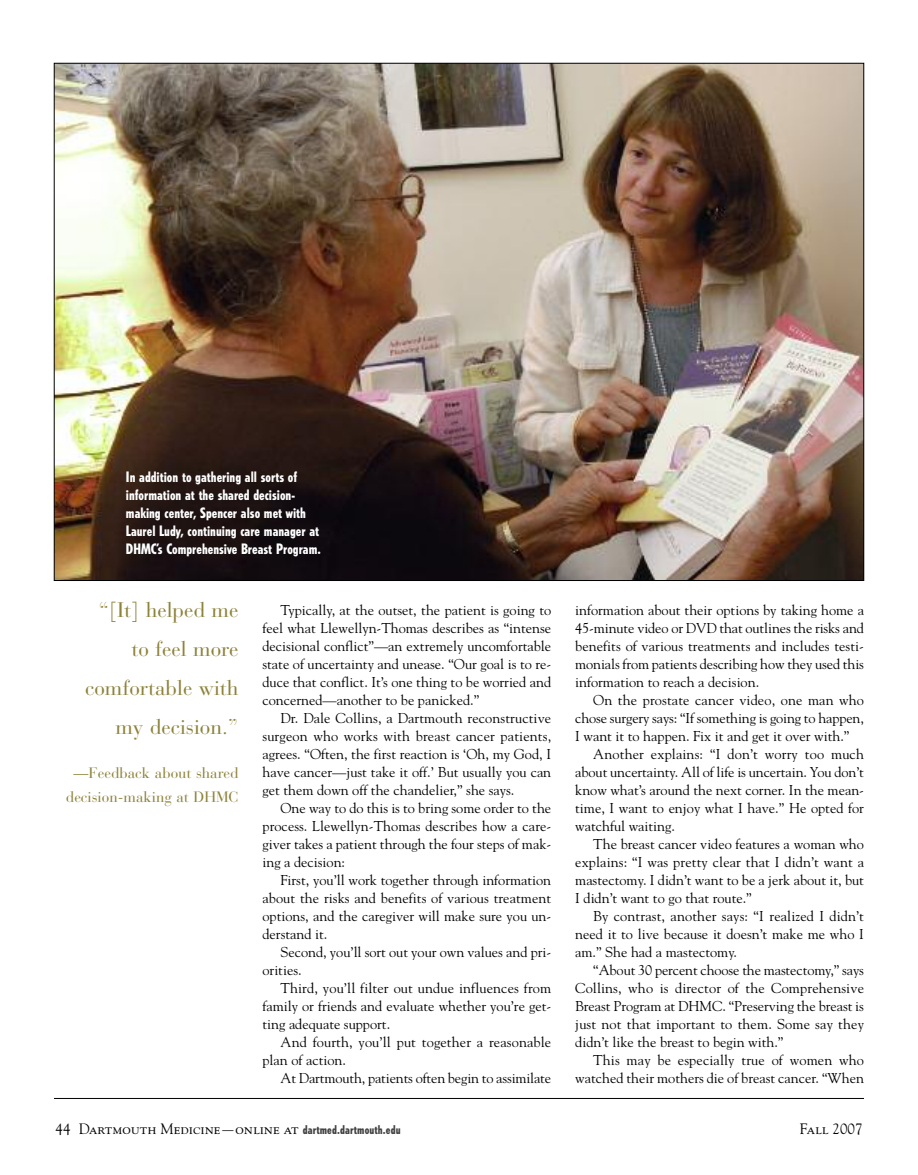
<style>
.page{position:relative;width:918px;height:1175px;background:#fff}
.page>*{position:absolute;margin:0;border:0;box-sizing:border-box;transform-origin:0 0}
.t1{font:21px/39px "Bauer Bodoni";color:#8d8239;text-align:right}
.t2{font:15px "Goudy SC";color:#000}
.t3{font:15px/24px "Bauer Bodoni";color:#8d8239;text-align:center}
.t4{font:14.25px/18px "Goudy";color:#000;text-align:justify}
.t5{font:800 condensed 14.25px/18px "Tempo";color:#fff}
.s1{font-family:"Goudy"}
.s2{font-family:"Tempo";font-weight:800;font-stretch:condensed;font-size:12px;color:#404040}
</style>
<div class="page">
<hr style="left:54px;top:1098px;width:810px;height:1px;background:#000">
<img style="left:56px;top:65px;width:806px;height:514px">
<p class="t5" style="left:126px;top:468px;width:196px">In addition to gathering all sorts of information at the shared decision&shy;making center, Spencer also met with Laurel Ludy, continuing care manager at DHMC’s Comprehensive Breast Program.</p>
<h1 class="t1" style="left:85px;top:593px;width:155px">“[It] helped me to feel more comfortable with my decision.”</h1>
<p class="t3" style="left:66px;top:762px;width:174px">—Feedback about shared decision-making at DHMC</p>
<p class="t4" style="left:262px;top:601px;width:290px;text-indent:18px">Typically, at the outset, the patient is going to feel what Llewellyn-Thomas describes as “intense decisional conflict”—an extremely uncomfortable state of uncertainty and unease. “Our goal is to re&shy;duce that conflict. It’s one thing to be worried and concerned—another to be panicked.”</p>
<p class="t4" style="left:262px;top:709px;width:290px;text-indent:18px">Dr. Dale Collins, a Dartmouth reconstructive surgeon who works with breast cancer patients, agrees. “Often, the first reaction is ‘Oh, my God, I have cancer—just take it off.’ But usually you can get them down off the chandelier,” she says.</p>
<p class="t4" style="left:263px;top:799px;width:290px;text-indent:18px">One way to do this is to bring some order to the process. Llewellyn-Thomas describes how a care&shy;giver takes a patient through the four steps of mak&shy;ing a decision:</p>
<p class="t4" style="left:262px;top:871px;width:290px;text-indent:18px">First, you’ll work together through information about the risks and benefits of various treatment options, and the caregiver will make sure you un&shy;derstand it.</p>
<p class="t4" style="left:262px;top:943px;width:290px;text-indent:18px">Second, you’ll sort out your own values and pri&shy;orities.</p>
<p class="t4" style="left:262px;top:979px;width:290px;text-indent:18px">Third, you’ll filter out undue influences from family or friends and evaluate whether you’re get&shy;ting adequate support.</p>
<p class="t4" style="left:262px;top:1033px;width:290px;text-indent:18px">And fourth, you’ll put together a reasonable plan of action.</p>
<p class="t4" style="left:280px;top:1069px;width:272px">At Dartmouth, patients often begin to assimilate</p>
<p class="t4" style="left:575px;top:601px;width:290px">information about their options by taking home a 45-minute video or DVD that outlines the risks and benefits of various treatments and includes testi&shy;monials from patients describing how they used this information to reach a decision.</p>
<p class="t4" style="left:575px;top:691px;width:290px;text-indent:18px">On the prostate cancer video, one man who chose surgery says: “If something is going to happen, I want it to happen. Fix it and get it over with.”</p>
<p class="t4" style="left:575px;top:745px;width:290px;text-indent:18px">Another explains: “I don’t worry too much about uncertainty. All of life is uncertain. You don’t know what’s around the next corner. In the mean&shy;time, I want to enjoy what I have.” He opted for watchful waiting.</p>
<p class="t4" style="left:575px;top:835px;width:290px;text-indent:18px">The breast cancer video features a woman who explains: “I was pretty clear that I didn’t want a mastectomy. I didn’t want to be a jerk about it, but I didn’t want to go that route.”</p>
<p class="t4" style="left:575px;top:907px;width:290px;text-indent:18px">By contrast, another says: “I realized I didn’t need it to live because it doesn’t make me who I am.” She had a mastectomy.</p>
<p class="t4" style="left:575px;top:961px;width:290px;text-indent:18px">“About 30 percent choose the mastectomy,” says Collins, who is director of the Comprehensive Breast Program at DHMC. “Preserving the breast is just not that important to them. Some say they didn’t like the breast to begin with.”</p>
<p class="t4" style="left:575px;top:1051px;width:290px;text-align:right">This may be especially true of women who watched their mothers die of breast cancer. “When</p>
<p class="t2" style="left:56px;top:1122px;width:347px"><span class="s1">44</span> Dartmouth Medicine—online at <span class="s2">dartmed.dartmouth.edu</span></p>
<p class="t2" style="left:800px;top:1122px;width:64px">Fall <span class="s1">2007</span></p>
</div>
